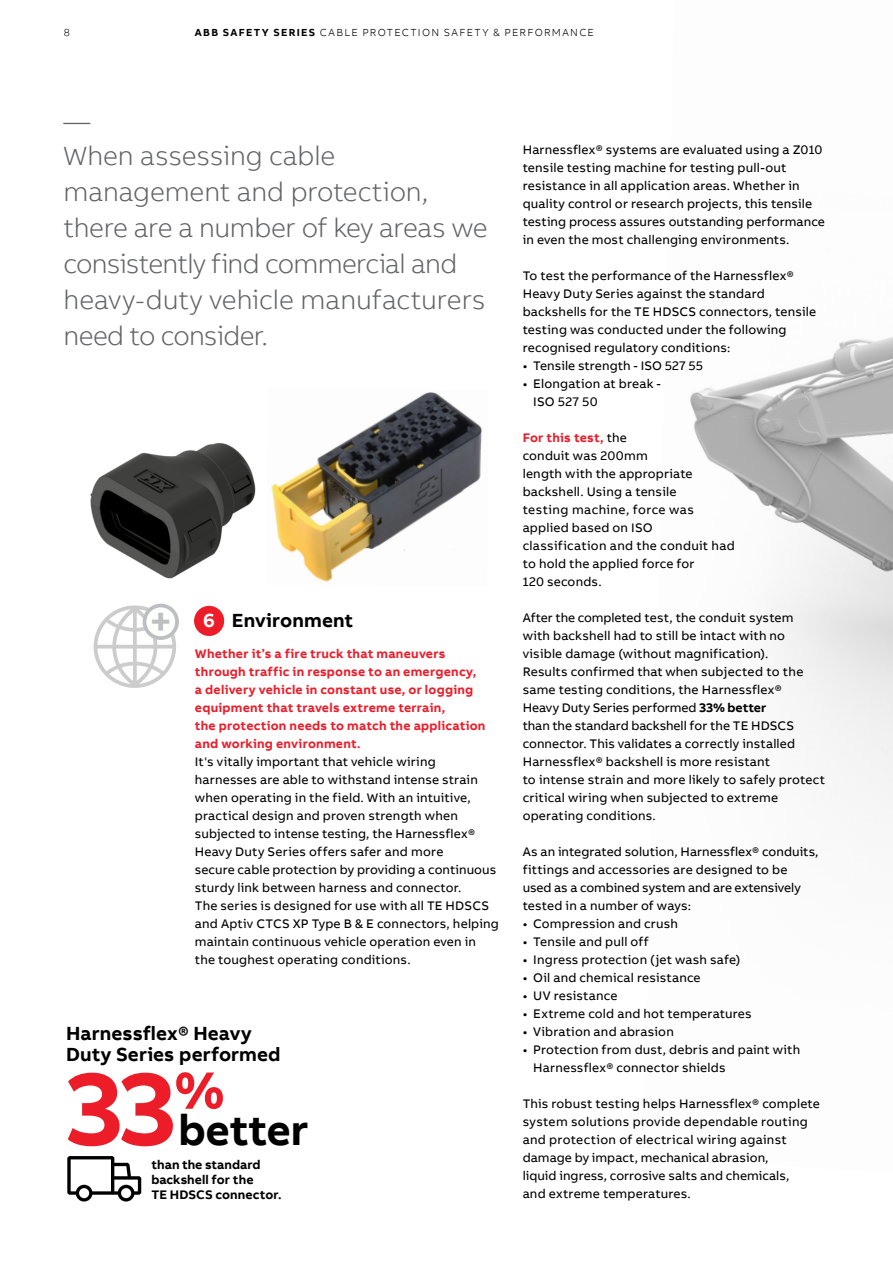
<style>
.page{position:relative;width:893px;height:1263px;background:#fff}
.page>*{position:absolute;margin:0;border:0;box-sizing:border-box;transform-origin:0 0}
.t1{font:700 105px "AB Bvoice";color:#ed1c29}
.t2{font:700 43.5px "AB Bvoice";letter-spacing:-.015em;color:#000}
.t3{font:700 36.6px "AB Bvoice";color:#bcbec1}
.t4{font:300 27px/35.7px "AB Bvoice";letter-spacing:-.015em;color:#636466}
.t5{font:700 19.5px/21px "AB Bvoice";letter-spacing:.005em;color:#000}
.t6{font:12.75px/18px "AB Bvoice";letter-spacing:.015em;color:#000}
.t7{font:700 12.75px/18px "AB Bvoice";letter-spacing:.02em;color:#ed1c29}
.t8{font:700 12.75px/15px "AB Bvoice";color:#000}
.t9{font:300 10.5px "AB Bvoice";letter-spacing:.12em;color:#000}
.s1{font-weight:700}
.s2{color:#fff}
.s3{font-weight:700;color:#ed1c29}
</style>
<div class="page">
<img style="left:690px;top:337px;width:203px;height:75px">
<img style="left:694px;top:412px;width:199px;height:212px">
<img style="left:861px;top:595px;width:32px;height:213px">
<img style="left:90px;top:442px;width:166px;height:162px">
<svg style="left:94px;top:604px;width:85px;height:84px"></svg>
<div style="left:194px;top:606px;width:30px;height:30px;background:#ed1c29;border-radius:50%"></div>
<svg style="left:67px;top:1156px;width:74px;height:45px"></svg>
<img style="left:271px;top:392px;width:211px;height:190px">
<p class="t9" style="left:64px;top:26px;width:8px">8</p>
<p class="t9" style="left:195px;top:26px;width:401px"><span class="s1">ABB SAFETY SERIES</span> CABLE PROTECTION SAFETY &amp; PERFORMANCE</p>
<h3 class="t4" style="left:64px;top:103px;width:425px">—<br>When assessing cable management and protection, there are a number of key areas we consistently find commercial and heavy-duty vehicle manufacturers need to consider.</h3>
<h3 class="t3" style="left:150px;top:598px;width:23px">+</h3>
<h3 class="t5" style="left:203px;top:610px;width:152px"><span class="s2">6</span> Environment</h3>
<p class="t7" style="left:195px;top:644px;width:292px">Whether it’s a fire truck that maneuvers through traffic in response to an emergency, a delivery vehicle in constant use, or logging equipment that travels extreme terrain,<br>the protection needs to match the application and working environment.</p>
<p class="t6" style="left:195px;top:753px;width:305px">It's vitally important that vehicle wiring harnesses are able to withstand intense strain when operating in the field. With an intuitive, practical design and proven strength when subjected to intense testing, the Harnessflex® Heavy Duty Series offers safer and more<br>secure cable protection by providing a continuous sturdy link between harness and connector.<br>The series is designed for use with all TE HDSCS and Aptiv CTCS XP Type B &amp; E connectors, helping maintain continuous vehicle operation even in the toughest operating conditions.</p>
<h3 class="t5" style="left:66px;top:1023px;width:216px">Harnessflex® Heavy<br>Duty Series performed</h3>
<h1 class="t1" style="left:65px;top:1042px;width:161px">33<sup>%</sup></h1>
<h2 class="t2" style="left:178px;top:1102px;width:132px">better</h2>
<p class="t8" style="left:151px;top:1157px;width:132px">than the standard backshell for the<br>TE HDSCS connector.</p>
<p class="t6" style="left:523px;top:141px;width:304px">Harnessflex® systems are evaluated using a Z010 tensile testing machine for testing pull-out resistance in all application areas. Whether in quality control or research projects, this tensile testing process assures outstanding performance in even the most challenging environments.</p>
<p class="t6" style="left:523px;top:267px;width:295px">To test the performance of the Harnessflex® Heavy Duty Series against the standard backshells for the TE HDSCS connectors, tensile testing was conducted under the following recognised regulatory conditions:</p>
<p class="t6" style="left:523px;top:357px;width:182px">• Tensile strength - ISO 527 55</p>
<p class="t6" style="left:533px;top:375px;width:129px;text-indent:-11px">• Elongation at break -<br>ISO 527 50</p>
<p class="t6" style="left:523px;top:429px;width:214px"><span class="s3">For this test,</span> the<br>conduit was 200mm<br>length with the appropriate backshell. Using a tensile<br>testing machine, force was applied based on ISO classification and the conduit had to hold the applied force for<br>120 seconds.</p>
<p class="t6" style="left:523px;top:609px;width:304px">After the completed test, the conduit system<br>with backshell had to still be intact with no visible damage (without magnification).<br>Results confirmed that when subjected to the same testing conditions, the Harnessflex®<br>Heavy Duty Series performed <span class="s1">33% better<br></span>than the standard backshell for the TE HDSCS connector. This validates a correctly installed Harnessflex® backshell is more resistant<br>to intense strain and more likely to safely protect critical wiring when subjected to extreme operating conditions.</p>
<p class="t6" style="left:523px;top:843px;width:297px">As an integrated solution, Harnessflex® conduits, fittings and accessories are designed to be used as a combined system and are extensively tested in a number of ways:</p>
<p class="t6" style="left:523px;top:915px;width:157px">• Compression and crush</p>
<p class="t6" style="left:523px;top:933px;width:128px">• Tensile and pull off</p>
<p class="t6" style="left:523px;top:951px;width:219px">• Ingress protection (jet wash safe)</p>
<p class="t6" style="left:523px;top:969px;width:180px">• Oil and chemical resistance</p>
<p class="t6" style="left:523px;top:987px;width:96px">• UV resistance</p>
<p class="t6" style="left:523px;top:1005px;width:231px">• Extreme cold and hot temperatures</p>
<p class="t6" style="left:523px;top:1023px;width:153px">• Vibration and abrasion</p>
<p class="t6" style="left:533px;top:1041px;width:268px;text-indent:-11px">• Protection from dust, debris and paint with<br>Harnessflex® connector shields</p>
<p class="t6" style="left:523px;top:1095px;width:299px">This robust testing helps Harnessflex® complete system solutions provide dependable routing and protection of electrical wiring against damage by impact, mechanical abrasion,<br>liquid ingress, corrosive salts and chemicals,<br>and extreme temperatures.</p>
</div>
